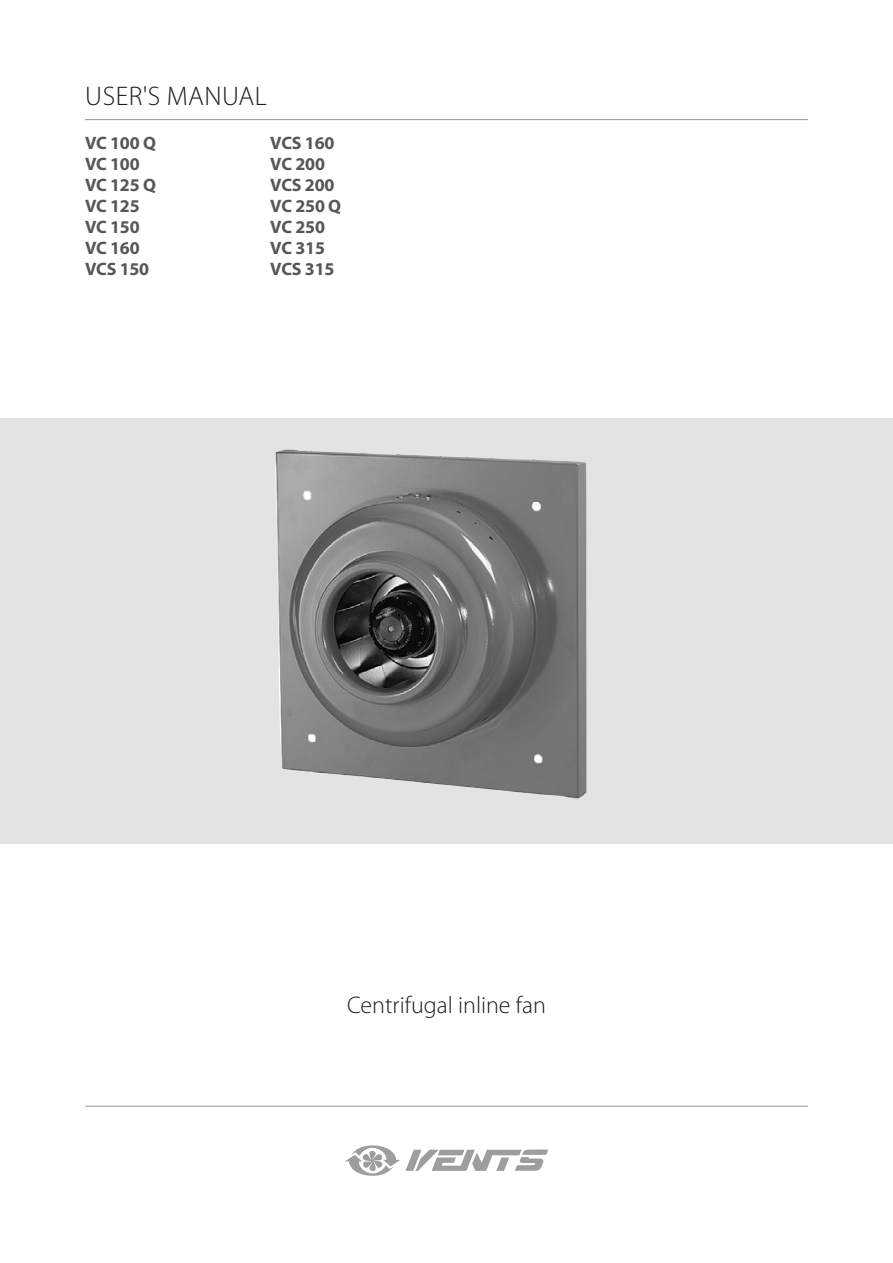
<style>
.page{position:relative;width:893px;height:1263px;background:#fff}
.page>*{position:absolute;margin:0;border:0;box-sizing:border-box;transform-origin:0 0}
.t1{font:300 27px "Myriad Pro";letter-spacing:.02em;color:#1d1d1b}
.t2{font:300 24px "Myriad Pro";color:#1d1d1b}
.t3{font:700 18px/21px "Myriad Pro";letter-spacing:-.01em;color:#575756}
</style>
<div class="page">
<svg style="left:345px;top:1145px;width:203px;height:31px"></svg>
<hr style="left:85px;top:119px;width:723px;height:1px;background:#9d9d9c">
<div style="left:0;top:419px;width:893px;height:425px;background:#e3e3e3"></div>
<hr style="left:85px;top:1106px;width:723px;height:1px;background:#9d9d9c">
<img style="left:275px;top:450px;width:311px;height:349px">
<h1 class="t1" style="left:85px;top:81px;width:183px">USER'S MANUAL</h1>
<p class="t3" style="left:85px;top:131px;width:72px">VC 100 Q<br>VC 100<br>VC 125 Q<br>VC 125<br>VC 150<br>VC 160<br>VCS 150</p>
<p class="t3" style="left:270px;top:132px;width:72px">VCS 160<br>VC 200<br>VCS 200<br>VC 250 Q<br>VC 250<br>VC 315<br>VCS 315</p>
<h2 class="t2" style="left:347px;top:992px;width:200px">Centrifugal inline fan</h2>
</div>
